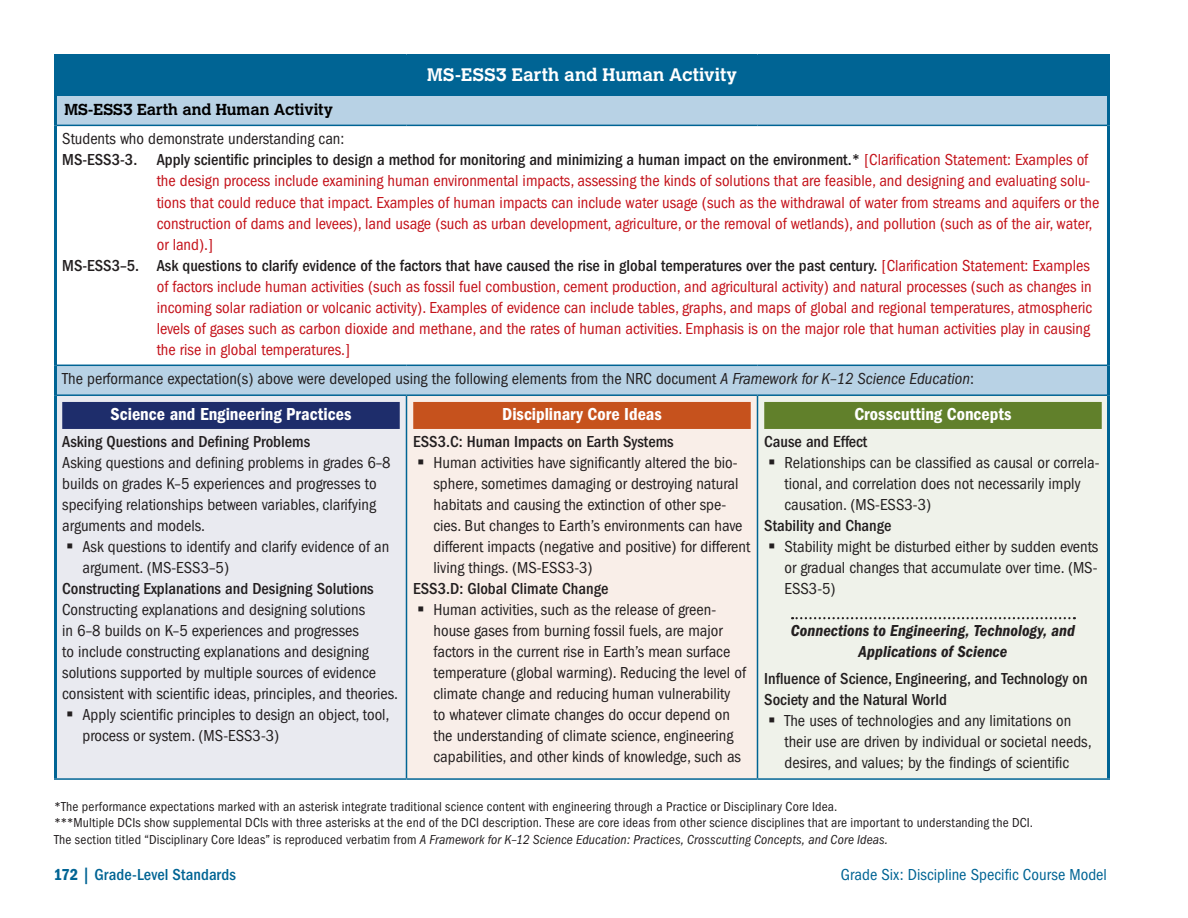
<style>
.page{position:relative;width:1188px;height:918px;background:#fff}
.page>*{position:absolute;margin:0;border:0;box-sizing:border-box;transform-origin:0 0}
.t1{font:600 condensed 18px "Franklin Gothic";color:#fff}
.t2{font:700 18px "Calvert";letter-spacing:.005em;color:#fff}
.t3{font:condensed 16.5px/21px "Franklin Gothic";color:#231f20}
.t4{font:condensed 16.5px/21px "Franklin Gothic";color:#c4121a}
.t5{font:500 condensed 16.5px/21px "Franklin Gothic";color:#231f20}
.t6{font:italic 600 condensed 16.5px/21px "Franklin Gothic";letter-spacing:.005em;color:#231f20;text-align:center}
.t7{font:condensed 16.5px "Franklin Gothic";color:#006494}
.t8{font:500 condensed 16.5px "Franklin Gothic";letter-spacing:.005em;color:#006494}
.t9{font:16.5px "Wingdings";color:#231f20}
.t10{font:700 15.75px "Calvert";color:#000}
.t11{font:condensed 13.5px/16.5px "Franklin Gothic";letter-spacing:.01em;color:#231f20}
.s1{font-weight:500;color:#231f20}
.s2{font-style:italic}
.s3{font-weight:600}
</style>
<div class="page">
<div style="left:56px;top:56px;width:1052px;height:40px;background:#006494"></div>
<svg style="left:57px;top:96px;width:1050px;height:298px"></svg>
<div style="left:56px;top:395px;width:350px;height:384px;background:#e9eaf0"></div>
<div style="left:406px;top:395px;width:352px;height:384px;background:#f9eee8"></div>
<div style="left:758px;top:395px;width:350px;height:384px;background:#eff2ea"></div>
<hr style="left:406px;top:396px;width:1px;height:382px;background:#006494">
<hr style="left:757px;top:396px;width:1px;height:382px;background:#006494">
<hr style="left:54px;top:778px;width:352px;height:2px;background:#006494">
<hr style="left:406px;top:778px;width:352px;height:2px;background:#006494">
<hr style="left:758px;top:778px;width:352px;height:2px;background:#006494">
<hr style="left:57px;top:125px;width:349px;height:1px;background:#006494">
<hr style="left:406px;top:125px;width:352px;height:1px;background:#006494">
<hr style="left:758px;top:125px;width:349px;height:1px;background:#006494">
<hr style="left:54px;top:96px;width:3px;height:29px;background:#006494">
<hr style="left:1107px;top:96px;width:3px;height:29px;background:#006494">
<hr style="left:54px;top:125px;width:3px;height:240px;background:#006494">
<hr style="left:1107px;top:125px;width:3px;height:240px;background:#006494">
<hr style="left:54px;top:365px;width:3px;height:30px;background:#006494">
<hr style="left:1107px;top:365px;width:3px;height:30px;background:#006494">
<hr style="left:54px;top:395px;width:3px;height:383px;background:#006494">
<hr style="left:1107px;top:395px;width:3px;height:383px;background:#006494">
<hr style="left:57px;top:365px;width:349px;height:1px;background:#006494">
<hr style="left:406px;top:365px;width:352px;height:1px;background:#006494">
<hr style="left:758px;top:365px;width:349px;height:1px;background:#006494">
<hr style="left:57px;top:394px;width:349px;height:2px;background:#006494">
<hr style="left:406px;top:394px;width:352px;height:2px;background:#006494">
<hr style="left:758px;top:394px;width:349px;height:2px;background:#006494">
<hr style="left:54px;top:54px;width:352px;height:3px;background:#006494">
<hr style="left:54px;top:57px;width:3px;height:39px;background:#006494">
<hr style="left:406px;top:54px;width:352px;height:3px;background:#006494">
<hr style="left:758px;top:54px;width:352px;height:3px;background:#006494">
<hr style="left:1107px;top:57px;width:3px;height:39px;background:#006494">
<div style="left:62px;top:402px;width:338px;height:27px;background:#1e2d6b"></div>
<div style="left:413px;top:402px;width:338px;height:27px;background:#c6521d"></div>
<div style="left:764px;top:402px;width:338px;height:27px;background:#61802b"></div>
<svg style="left:792px;top:617px;width:283px;height:2px"></svg>
<h3 class="t2" style="left:427px;top:63px;width:311px">MS-ESS3 Earth and Human Activity</h3>
<h3 class="t10" style="left:64px;top:99px;width:270px">MS-ESS3 Earth and Human Activity</h3>
<p class="t3" style="left:62px;top:129px;width:284px">Students who demonstrate understanding can:</p>
<p class="t4" style="left:157px;top:150px;width:944px;text-indent:-94px"><span class="s1">MS-ESS3-3. Apply scientific principles to design a method for monitoring and minimizing a human impact on the environment.*</span> [Clarification Statement: Examples of the design process include examining human environmental impacts, assessing the kinds of solutions that are feasible, and designing and evaluating solu&shy;tions that could reduce that impact. Examples of human impacts can include water usage (such as the withdrawal of water from streams and aquifers or the construction of dams and levees), land usage (such as urban development, agriculture, or the removal of wetlands), and pollution (such as of the air, water, or land).]</p>
<p class="t4" style="left:157px;top:255px;width:937px;text-indent:-94px"><span class="s1">MS-ESS3–5. Ask questions to clarify evidence of the factors that have caused the rise in global temperatures over the past century.</span> [Clarification Statement: Examples of factors include human activities (such as fossil fuel combustion, cement production, and agricultural activity) and natural processes (such as changes in incoming solar radiation or volcanic activity). Examples of evidence can include tables, graphs, and maps of global and regional temperatures, atmospheric levels of gases such as carbon dioxide and methane, and the rates of human activities. Emphasis is on the major role that human activities play in causing the rise in global temperatures.]</p>
<p class="t3" style="left:62px;top:369px;width:913px">The performance expectation(s) above were developed using the following elements from the NRC document <span class="s2">A Framework for K–12 Science Education</span>:</p>
<h4 class="t1" style="left:111px;top:404px;width:242px">Science and Engineering Practices</h4>
<h5 class="t5" style="left:62px;top:431px;width:249px">Asking Questions and Defining Problems</h5>
<p class="t3" style="left:62px;top:452px;width:330px">Asking questions and defining problems in grades 6–8 builds on grades K–5 experiences and progresses to specifying relationships between variables, clarifying arguments and models.</p>
<p class="t3" style="left:82px;top:536px;width:309px;text-indent:-16px">▪ Ask questions to identify and clarify evidence of an argument. (MS-ESS3–5)</p>
<p class="t5" style="left:62px;top:578px;width:313px">Constructing Explanations and Designing Solutions</p>
<p class="t3" style="left:62px;top:599px;width:337px">Constructing explanations and designing solutions<br>in 6–8 builds on K–5 experiences and progresses<br>to include constructing explanations and designing solutions supported by multiple sources of evidence consistent with scientific ideas, principles, and theories.</p>
<p class="t3" style="left:82px;top:704px;width:309px;text-indent:-16px">▪ Apply scientific principles to design an object, tool, process or system. (MS-ESS3-3)</p>
<h4 class="t1" style="left:502px;top:404px;width:161px">Disciplinary Core Ideas</h4>
<h5 class="t5" style="left:413px;top:431px;width:262px">ESS3.C: Human Impacts on Earth Systems</h5>
<p class="t3" style="left:433px;top:452px;width:318px;text-indent:-16px">▪ Human activities have significantly altered the bio&shy;sphere, sometimes damaging or destroying natural habitats and causing the extinction of other spe&shy;cies. But changes to Earth’s environments can have different impacts (negative and positive) for different living things. (MS-ESS3-3)</p>
<h5 class="t5" style="left:413px;top:578px;width:197px">ESS3.D: Global Climate Change</h5>
<p class="t9" style="left:417px;top:600px;width:9px">▪</p>
<p class="t3" style="left:433px;top:599px;width:314px">Human activities, such as the release of green&shy;house gases from burning fossil fuels, are major factors in the current rise in Earth’s mean surface temperature (global warming). Reducing the level of climate change and reducing human vulnerability to whatever climate changes do occur depend on the understanding of climate science, engineering capabilities, and other kinds of knowledge, such as</p>
<h4 class="t1" style="left:854px;top:404px;width:159px">Crosscutting Concepts</h4>
<h5 class="t5" style="left:764px;top:431px;width:105px">Cause and Effect</h5>
<p class="t3" style="left:784px;top:452px;width:317px;text-indent:-16px">▪ Relationships can be classified as causal or correla&shy;tional, and correlation does not necessarily imply causation. (MS-ESS3-3)</p>
<h5 class="t5" style="left:764px;top:515px;width:129px">Stability and Change</h5>
<p class="t9" style="left:768px;top:537px;width:9px">▪</p>
<p class="t3" style="left:784px;top:536px;width:315px;text-align:justify">Stability might be disturbed either by sudden events or gradual changes that accumulate over time. (MS-ESS3-5)</p>
<p class="t6" style="left:791px;top:620px;width:286px">Connections to Engineering, Technology, and<br>Applications of Science</p>
<h5 class="t5" style="left:764px;top:668px;width:325px">Influence of Science, Engineering, and Technology on<br>Society and the Natural World</h5>
<p class="t3" style="left:784px;top:710px;width:309px;text-indent:-16px">▪ The uses of technologies and any limitations on their use are driven by individual or societal needs, desires, and values; by the findings of scientific</p>
<p class="t11" style="left:54px;top:798px;width:981px">*The performance expectations marked with an asterisk integrate traditional science content with engineering through a Practice or Disciplinary Core Idea.<br>***Multiple DCIs show supplemental DCIs with three asterisks at the end of the DCI description. These are core ideas from other science disciplines that are important to understanding the DCI.<br>The section titled “Disciplinary Core Ideas” is reproduced verbatim from <span class="s2">A Framework for K–12 Science Education: Practices, Crosscutting Concepts, and Core Ideas.</span></p>
<p class="t7" style="left:841px;top:865px;width:268px">Grade Six: Discipline Specific Course Model</p>
<p class="t8" style="left:54px;top:865px;width:184px"><span class="s3">172</span> | Grade-Level Standards</p>
</div>
